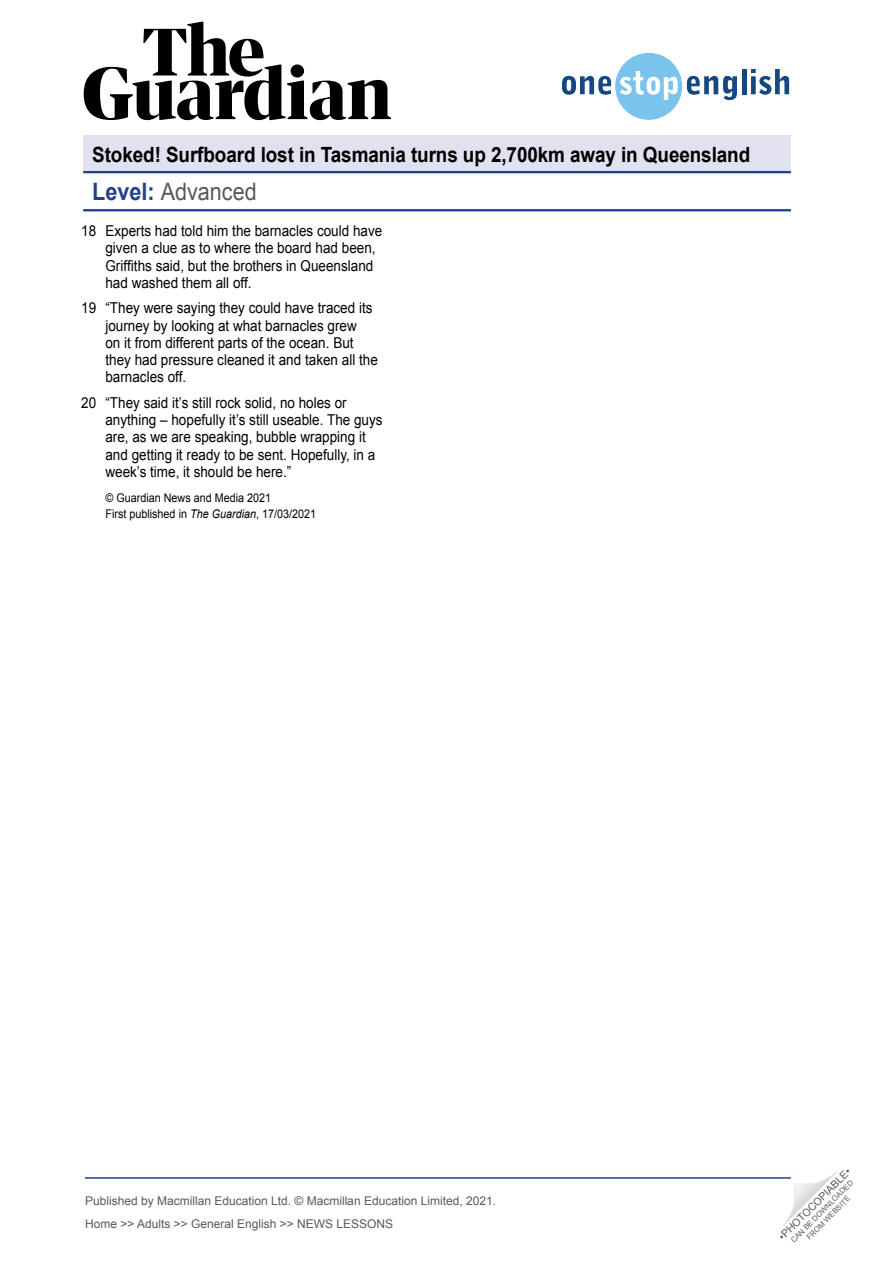
<style>
.page{position:relative;width:893px;height:1263px;background:#fff}
.page>*{position:absolute;margin:0;border:0;box-sizing:border-box;transform-origin:0 0}
.Article_Subtitle{font:24px "Arial";color:#58585a;scale:.9 1}
.Article_Subtitle-2{font:700 21px "Arial";letter-spacing:-.005em;color:#000;scale:.9 1}
.Article__Body_text{font:15px/17.2px "Arial";color:#000;scale:.9 1}
.t1{font:12px/23px "Arial";color:#58595b}
.Article__FT_copyrigh{font:12px "Arial";color:#000;scale:.9 1}
.t2{font:10.5px "Arial";color:#58595b}
.t3{font:7.5px/9px "Arial";color:#58595b;text-align:center}
.s1{font-weight:700;color:#23408f}
.s2{font-style:italic}
</style>
<div class="page">
<hr style="left:85px;top:1177px;width:706px;height:2px;background:#23408f">
<svg style="left:783px;top:1171px;width:55px;height:55px"></svg>
<svg style="left:84px;top:22px;width:307px;height:98px"></svg>
<svg style="left:562px;top:53px;width:175px;height:67px"></svg>
<hr style="left:742px;top:69px;width:4px;height:25px;background:#154780">
<svg style="left:751px;top:69px;width:38px;height:26px"></svg>
<div style="left:83px;top:136px;width:708px;height:37px;background:#e1e1ef"></div>
<hr style="left:83px;top:171px;width:708px;height:2px;background:#23408f">
<hr style="left:83px;top:209px;width:708px;height:2px;background:#23408f">
<p class="Article_Subtitle-2" style="left:92px;top:141px;width:733px">Stoked! Surfboard lost in Tasmania turns up 2,700km away in Queensland</p>
<p class="Article_Subtitle" style="left:92px;top:176px;width:184px"><span class="s1">Level:</span> Advanced</p>
<p class="Article__Body_text" style="left:105px;top:222px;width:309px">Experts had told him the barnacles could have given a clue as to where the board had been, Griffiths said, but the brothers in Queensland had washed them all off.</p>
<p class="Article__Body_text" style="left:105px;top:300px;width:304px">“They were saying they could have traced its journey by looking at what barnacles grew<br>on it from different parts of the ocean. But they had pressure cleaned it and taken all the barnacles off.</p>
<p class="Article__Body_text" style="left:105px;top:394px;width:309px">“They said it’s still rock solid, no holes or anything – hopefully it’s still useable. The guys are, as we are speaking, bubble wrapping it and getting it ready to be sent. Hopefully, in a week’s time, it should be here.”</p>
<p class="Article__FT_copyrigh" style="left:105px;top:490px;width:186px">© Guardian News and Media 2021</p>
<p class="Article__FT_copyrigh" style="left:105px;top:506px;width:236px">First published in <span class="s2">The Guardian</span>, 17/03/2021</p>
<p class="Article__Body_text" style="left:81px;top:222px;width:18px">18</p>
<p class="Article__Body_text" style="left:81px;top:299px;width:18px">19</p>
<p class="Article__Body_text" style="left:81px;top:394px;width:18px">20</p>
<p class="t1" style="left:85px;top:1189px;width:413px">Published by Macmillan Education Ltd. © Macmillan Education Limited, 2021.<br>Home &gt;&gt; Adults &gt;&gt; General English &gt;&gt; NEWS LESSONS</p>
<p class="t2" style="left:776px;top:1233px;width:99px;rotate:-45deg">•PHOTOCOPIABLE•</p>
<p class="t3" style="left:789px;top:1238px;width:86px;rotate:-45deg">CAN BE DOWNLOADED<br>FROM WEBSITE</p>
</div>
